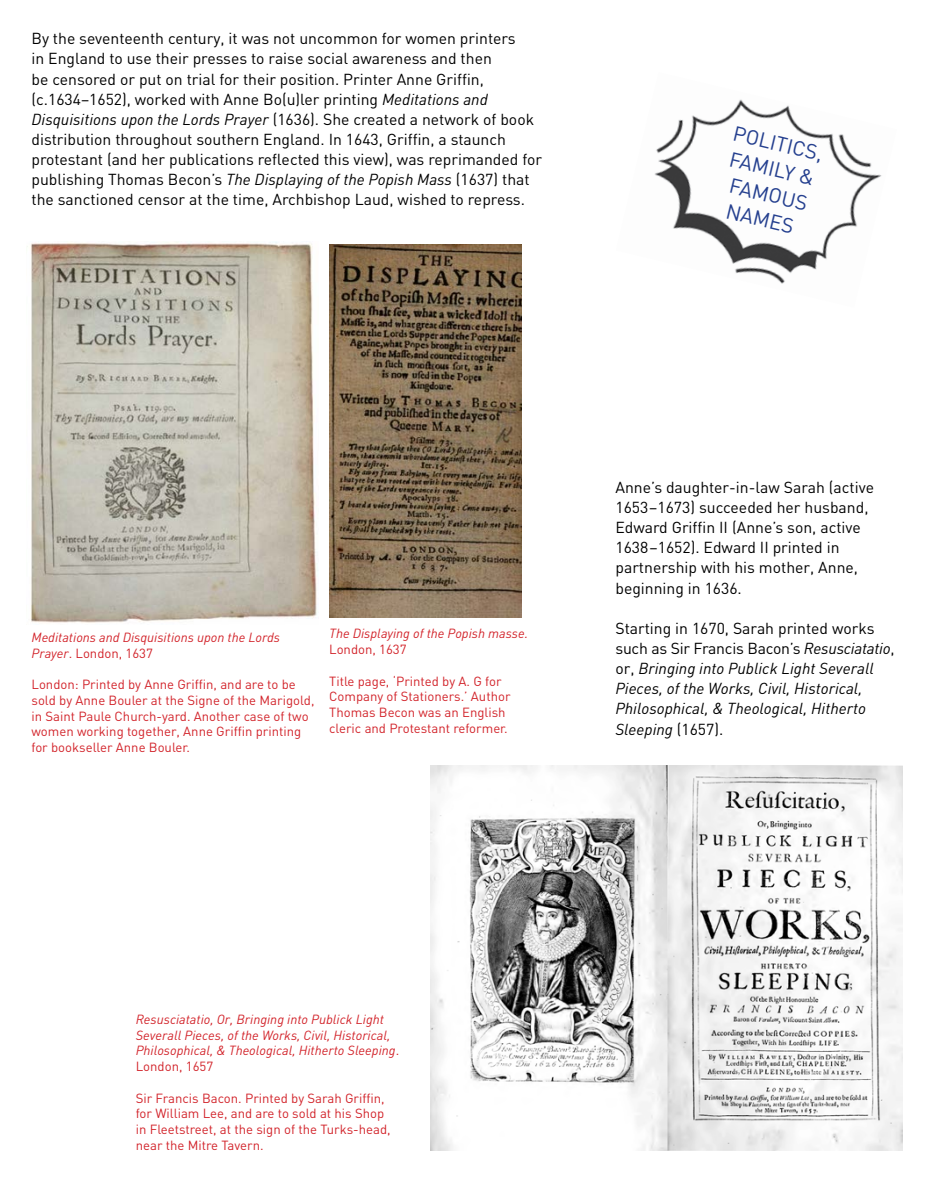
<style>
.page{position:relative;width:945px;height:1182px;background:#fff}
.page>*{position:absolute;margin:0;border:0;box-sizing:border-box;transform-origin:0 0}
.t1{font:20.65px/25.8px "DIN";color:#25408f;text-align:center}
.t2{font:15.75px/20.1px "DIN";color:#000}
.t3{font:italic 15.75px/20.1px "DIN";color:#000}
.t4{font:13.12px/15.8px "DIN";color:#d2232a}
.t5{font:italic 13.12px/15.8px "DIN";color:#d2232a}
.s1{font-style:italic}
.s2{font-style:normal}
</style>
<div class="page">
<img style="left:27px;top:241px;width:291px;height:382px">
<img style="left:431px;top:765px;width:471px;height:385px">
<img style="left:329px;top:244px;width:193px;height:373px">
<img style="left:654px;top:99px;width:228px;height:185px">
<p class="t2" style="left:32px;top:28px;width:512px">By the seventeenth century, it was not uncommon for women printers<br>in England to use their presses to raise social awareness and then<br>be censored or put on trial for their position. Printer Anne Griffin, (c.1634–1652), worked with Anne Bo(u)ler printing <span class="s1">Meditations and Disquisitions upon the Lords Prayer</span> (1636). She created a network of book distribution throughout southern England. In 1643, Griffin, a staunch protestant (and her publications reflected this view), was reprimanded for publishing Thomas Becon’s <span class="s1">The Displaying of the Popish Mass</span> (1637) that the sanctioned censor at the time, Archbishop Laud, wished to repress.</p>
<h1 class="t1" style="left:737px;top:119px;width:93px;rotate:14deg">POLITICS,<br>FAMILY &amp;<br>FAMOUS<br>NAMES</h1>
<p class="t5" style="left:32px;top:628px;width:250px">Meditations and Disquisitions upon the Lords<br>Prayer<span class="s2">. London, 1637</span></p>
<p class="t4" style="left:32px;top:676px;width:285px">London: Printed by Anne Griffin, and are to be sold by Anne Bouler at the Signe of the Marigold, in Saint Paule Church-yard. Another case of two women working together, Anne Griffin printing for bookseller Anne Bouler.</p>
<p class="t5" style="left:329px;top:625px;width:200px">The Displaying of the Popish masse.</p>
<p class="t4" style="left:329px;top:641px;width:79px">London, 1637</p>
<p class="t4" style="left:329px;top:672px;width:183px">Title page, ‘Printed by A. G for<br>Company of Stationers.’ Author<br>Thomas Becon was an English cleric and Protestant reformer.</p>
<p class="t2" style="left:615px;top:477px;width:260px">Anne’s daughter-in-law Sarah (active 1653–1673) succeeded her husband, Edward Griffin II (Anne’s son, active 1638–1652). Edward II printed in partnership with his mother, Anne, beginning in 1636.</p>
<p class="t3" style="left:615px;top:617px;width:281px"><span class="s2">Starting in 1670, Sarah printed works such as Sir Francis Bacon’s</span> Resusciatatio<span class="s2">, or,</span> Bringing into Publick Light Severall Pieces, of the Works, Civil, Historical, Philosophical, &amp; Theological, Hitherto Sleeping <span class="s2">(1657).</span></p>
<p class="t5" style="left:136px;top:1010px;width:265px">Resusciatatio, Or, Bringing into Publick Light Severall Pieces, of the Works, Civil, Historical, Philosophical, &amp; Theological, Hitherto Sleeping<span class="s2">.<br>London, 1657</span></p>
<p class="t4" style="left:136px;top:1089px;width:256px">Sir Francis Bacon. Printed by Sarah Griffin, for William Lee, and are to sold at his Shop in Fleetstreet, at the sign of the Turks-head, near the Mitre Tavern.</p>
</div>
